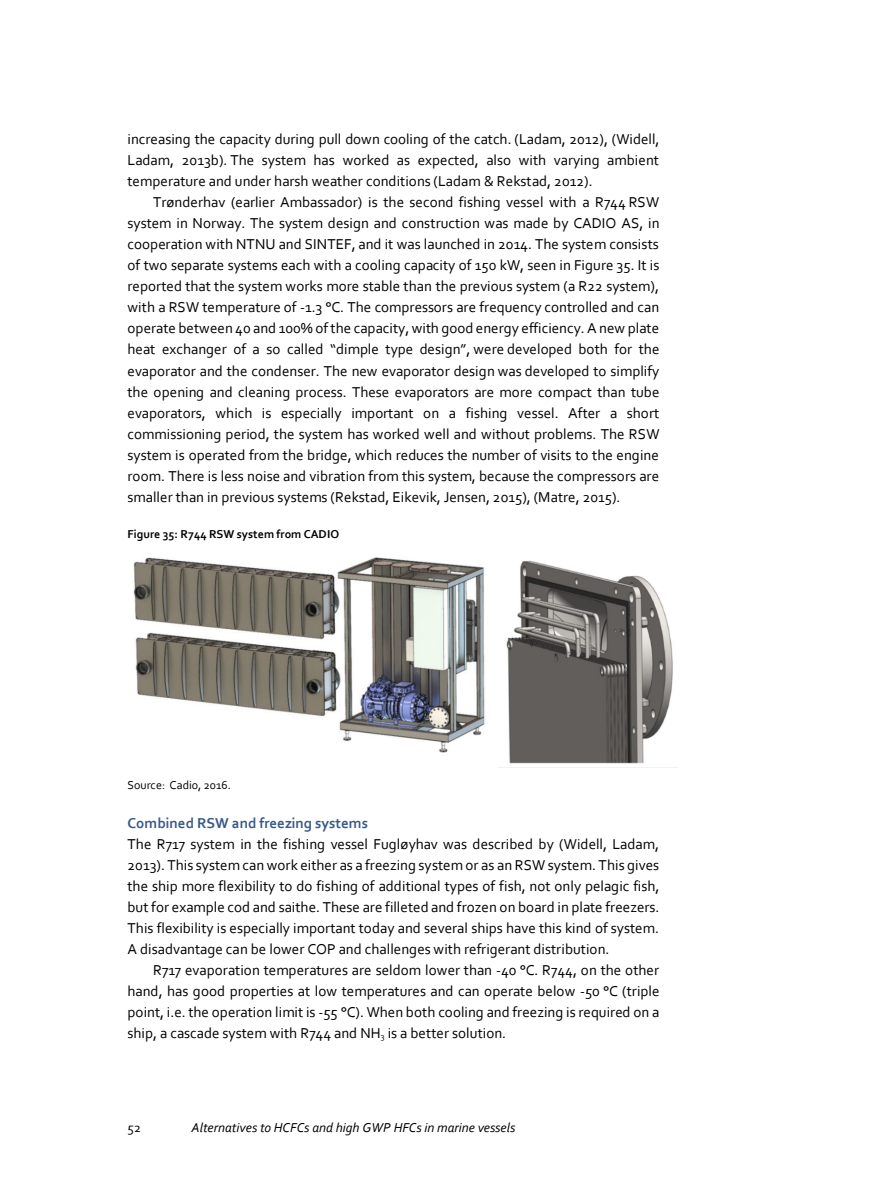
<style>
.page{position:relative;width:893px;height:1191px;background:#fff}
.page>*{position:absolute;margin:0;border:0;box-sizing:border-box;transform-origin:0 0}
.t1{font:15px/21px "Corbel";color:#000;text-align:justify}
.t2{font:700 15px "Corbel";letter-spacing:.005em;color:#385988}
.t3{font:italic 13.5px "Corbel";color:#000}
.t4{font:13.5px "Corbel";color:#000}
.t5{font:700 12px "Corbel";color:#000}
.t6{font:12px "Corbel";color:#000}
</style>
<div class="page">
<img style="left:133px;top:557px;width:352px;height:196px">
<img style="left:506px;top:560px;width:167px;height:204px">
<p class="t1" style="left:128px;top:130px;width:534px">increasing the capacity during pull down cooling of the catch. (Ladam, 2012), (Widell, Ladam, 2013b). The system has worked as expected, also with varying ambient temperature and under harsh weather conditions (Ladam &amp; Rekstad, 2012).</p>
<p class="t1" style="left:128px;top:193px;width:534px;text-indent:26px">Trønderhav (earlier Ambassador) is the second fishing vessel with a R744 RSW system in Norway. The system design and construction was made by CADIO AS, in cooperation with NTNU and SINTEF, and it was launched in 2014. The system consists of two separate systems each with a cooling capacity of 150 kW, seen in Figure 35. It is reported that the system works more stable than the previous system (a R22 system), with a RSW temperature of -1.3 °C. The compressors are frequency controlled and can operate between 40 and 100% of the capacity, with good energy efficiency. A new plate heat exchanger of a so called “dimple type design”, were developed both for the evaporator and the condenser. The new evaporator design was developed to simplify the opening and cleaning process. These evaporators are more compact than tube evaporators, which is especially important on a fishing vessel. After a short commissioning period, the system has worked well and without problems. The RSW system is operated from the bridge, which reduces the number of visits to the engine room. There is less noise and vibration from this system, because the compressors are smaller than in previous systems (Rekstad, Eikevik, Jensen, 2015), (Matre, 2015).</p>
<p class="t5" style="left:128px;top:529px;width:213px">Figure 35: R744 RSW system from CADIO</p>
<p class="t6" style="left:128px;top:780px;width:105px">Source: Cadio, 2016.</p>
<h4 class="t2" style="left:128px;top:816px;width:242px">Combined RSW and freezing systems</h4>
<p class="t1" style="left:128px;top:834px;width:534px">The R717 system in the fishing vessel Fugløyhav was described by (Widell, Ladam, 2013). This system can work either as a freezing system or as an RSW system. This gives the ship more flexibility to do fishing of additional types of fish, not only pelagic fish, but for example cod and saithe. These are filleted and frozen on board in plate freezers.<br>This flexibility is especially important today and several ships have this kind of system.<br>A disadvantage can be lower COP and challenges with refrigerant distribution.</p>
<p class="t1" style="left:128px;top:960px;width:533px;text-indent:26px">R717 evaporation temperatures are seldom lower than -40 °C. R744, on the other hand, has good properties at low temperatures and can operate below -50 °C (triple point, i.e. the operation limit is -55 °C). When both cooling and freezing is required on a ship, a cascade system with R744 and NH<sub>3</sub> is a better solution.</p>
<p class="t4" style="left:128px;top:1122px;width:15px">52</p>
<p class="t3" style="left:191px;top:1122px;width:326px">Alternatives to HCFCs and high GWP HFCs in marine vessels</p>
</div>
